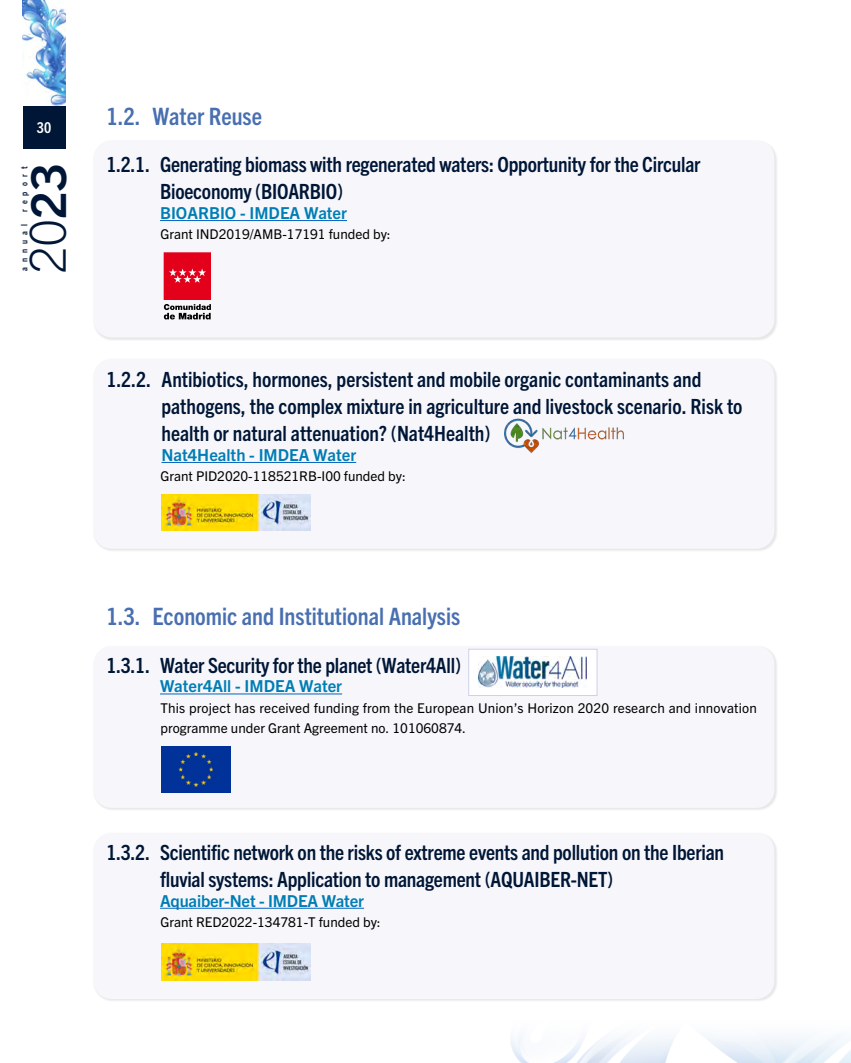
<style>
.page{position:relative;width:851px;height:1063px;background:#fff}
.page>*{position:absolute;margin:0;border:0;box-sizing:border-box;transform-origin:0 0}
.t1{font:300 49.65px "Trade Gothic Next LT Pro";color:#001636}
.t2{font:700 condensed 24px "Trade Gothic Next LT Pro";color:#486fb0}
.t3{font:700 condensed 21px/27px "Trade Gothic Next LT Pro";letter-spacing:-.01em;color:#001636}
.t4{font:700 16.5px "Trade Gothic Next LT Pro";color:#007db4}
.t5{font:700 condensed 15px "Trade Gothic Next LT Pro";color:#fff}
.t6{font:13.5px/20.2px "Trade Gothic Next LT Pro";color:#000}
.t7{font:700 condensed 9px "Trade Gothic Next LT Pro";letter-spacing:.57em;color:#001636}
.s1{font-weight:700;font-size:48.15px}
</style>
<div class="page">
<img style="left:23px;top:0;width:42px;height:106px">
<div style="left:23px;top:106px;width:42px;height:43px;background:#001636"></div>
<img style="left:510px;top:1036px;width:340px;height:27px">
<div style="left:93px;top:140px;width:684px;height:201px;background:#000;opacity:.1"></div>
<div style="left:94px;top:140px;width:680px;height:198px;background:#f7f7fb;border-radius:18px"></div>
<div style="left:93px;top:359px;width:684px;height:193px;background:#000;opacity:.1"></div>
<div style="left:94px;top:359px;width:680px;height:190px;background:#f7f7fb;border-radius:18px"></div>
<div style="left:93px;top:832px;width:684px;height:171px;background:#000;opacity:.1"></div>
<div style="left:94px;top:833px;width:680px;height:166px;background:#f7f7fb;border-radius:18px"></div>
<div style="left:93px;top:646px;width:684px;height:165px;background:#000;opacity:.1"></div>
<div style="left:94px;top:646px;width:680px;height:162px;background:#f7f7fb;border-radius:18px"></div>
<hr style="left:160px;top:220px;width:187px;height:1px;background:#0563c1">
<hr style="left:161px;top:462px;width:195px;height:1px;background:#0563c1">
<hr style="left:160px;top:694px;width:182px;height:1px;background:#0563c1">
<hr style="left:160px;top:908px;width:204px;height:1px;background:#0563c1">
<div style="left:164px;top:253px;width:47px;height:46px;background:#e2001a"></div>
<div style="left:164px;top:253px;width:47px;height:47px;border:1px solid #e2001a"></div>
<svg style="left:169px;top:268px;width:37px;height:15px"></svg>
<svg style="left:164px;top:304px;width:47px;height:15px"></svg>
<img style="left:504px;top:418px;width:120px;height:35px">
<img style="left:162px;top:494px;width:148px;height:36px">
<div style="left:468px;top:649px;width:129px;height:47px;background:#fff"></div>
<img style="left:479px;top:657px;width:108px;height:31px">
<div style="left:468px;top:649px;width:129px;height:47px;border:1px solid #cdd1e8"></div>
<img style="left:162px;top:746px;width:69px;height:46px">
<img style="left:162px;top:944px;width:148px;height:36px">
<p class="t5" style="left:37px;top:118px;width:16px">30</p>
<p class="t7" style="left:18px;top:212px;width:47px;rotate:-90deg">report</p>
<h1 class="t1" style="left:13px;top:274px;width:112px;rotate:-90deg">20<span class="s1">23</span></h1>
<p class="t7" style="left:18px;top:271px;width:49px;rotate:-90deg">annual</p>
<p class="t2" style="left:106px;top:100px;width:157px">1.2. Water Reuse</p>
<p class="t3" style="left:160px;top:150px;width:542px;text-indent:-54px">1.2.1. Generating biomass with regenerated waters: Opportunity for the Circular<br>Bioeconomy (BIOARBIO)</p>
<p class="t4" style="left:160px;top:201px;width:188px">BIOARBIO - IMDEA Water</p>
<p class="t6" style="left:160px;top:223px;width:232px">Grant IND2019/AMB-17191 funded by:</p>
<p class="t3" style="left:161px;top:365px;width:582px;text-indent:-55px">1.2.2. Antibiotics, hormones, persistent and mobile organic contaminants and pathogens, the complex mixture in agriculture and livestock scenario. Risk to health or natural attenuation? (Nat4Health)</p>
<p class="t4" style="left:161px;top:443px;width:196px">Nat4Health - IMDEA Water</p>
<p class="t6" style="left:160px;top:465px;width:247px">Grant PID2020-118521RB-I00 funded by:</p>
<p class="t2" style="left:106px;top:600px;width:355px">1.3. Economic and Institutional Analysis</p>
<p class="t3" style="left:106px;top:650px;width:356px">1.3.1. Water Security for the planet (Water4All)</p>
<p class="t4" style="left:160px;top:675px;width:183px">Water4All - IMDEA Water</p>
<p class="t6" style="left:160px;top:697px;width:598px">This project has received funding from the European Union’s Horizon 2020 research and innovation programme under Grant Agreement no. 101060874.</p>
<p class="t3" style="left:160px;top:837px;width:565px;text-indent:-54px">1.3.2. Scientific network on the risks of extreme events and pollution on the Iberian fluvial systems: Application to management (AQUAIBER-NET)</p>
<p class="t4" style="left:160px;top:889px;width:205px">Aquaiber-Net - IMDEA Water</p>
<p class="t6" style="left:160px;top:911px;width:222px">Grant RED2022-134781-T funded by:</p>
</div>
